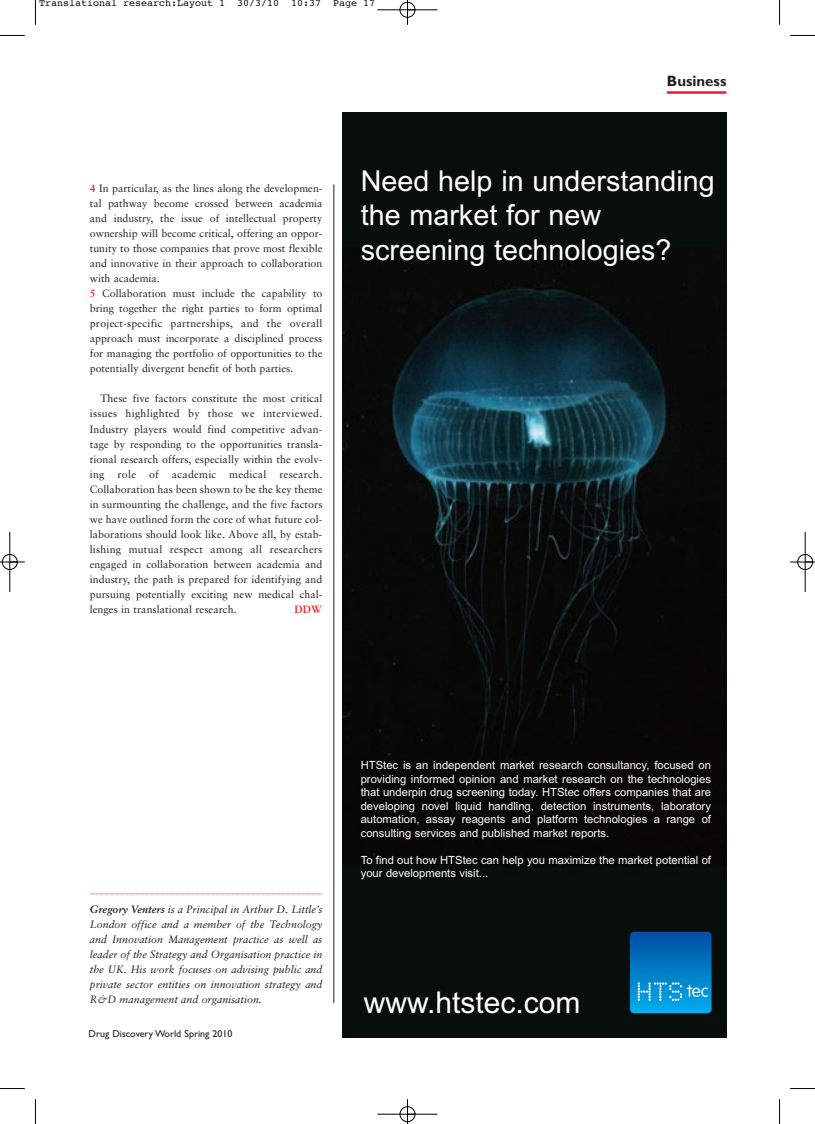
<style>
.page{position:relative;width:815px;height:1124px;background:#fff}
.page>*{position:absolute;margin:0;border:0;box-sizing:border-box;transform-origin:0 0}
.t1{font:30px "Arial";color:#fff}
.t2{font:28.75px/34.5px "Arial";color:#fff}
.t3{font:700 15px "Gill Sans";color:#231f20}
.t4{font:11.25px/13.5px "Arial";color:#fff;text-align:justify}
.t5{font:10.62px/15px "Sabon";color:#231f20}
.t6{font:italic 10.62px/15px "Sabon";color:#231f20;text-align:justify}
.t7{font:700 10.62px "Sabon";color:#ee1d23}
.t8{font:10px "Courier";color:#000}
.t9{font:10px "Gill Sans";color:#231f20}
.s1{font-weight:700;color:#ee1d23}
.s2{font-weight:700}
</style>
<div class="page">
<hr style="left:667px;top:91px;width:59px;height:3px;background:#ee1d23">
<svg style="left:90px;top:893px;width:233px;height:1px"></svg>
<img style="left:343px;top:112px;width:383px;height:925px">
<div style="left:630px;top:931px;width:81px;height:82px;background:linear-gradient(to bottom,#024ea0,#00abeb);border-radius:4px"></div>
<svg style="left:638px;top:982px;width:70px;height:18px"></svg>
<hr style="left:334px;top:184px;width:1px;height:818px;background:#231f20">
<svg style="left:35px;top:0;width:1px;height:25px"></svg>
<svg style="left:0;top:35px;width:25px;height:1px"></svg>
<svg style="left:779px;top:0;width:1px;height:25px"></svg>
<svg style="left:790px;top:35px;width:25px;height:1px"></svg>
<svg style="left:35px;top:1099px;width:1px;height:24px"></svg>
<svg style="left:0;top:1088px;width:25px;height:1px"></svg>
<svg style="left:779px;top:1099px;width:1px;height:24px"></svg>
<svg style="left:790px;top:1088px;width:25px;height:1px"></svg>
<div style="left:400px;top:2px;width:15px;height:16px;border:1px solid #fff;border-radius:50%"></div>
<div style="left:2px;top:554px;width:16px;height:15px;border:1px solid #fff;border-radius:50%"></div>
<div style="left:797px;top:554px;width:16px;height:15px;border:1px solid #fff;border-radius:50%"></div>
<hr style="left:377px;top:10px;width:60px;height:1px;background:#000">
<hr style="left:377px;top:1113px;width:60px;height:1px;background:#000">
<hr style="left:10px;top:532px;width:1px;height:60px;background:#000">
<hr style="left:805px;top:532px;width:1px;height:60px;background:#000">
<svg style="left:407px;top:0;width:1px;height:25px"></svg>
<svg style="left:407px;top:1099px;width:1px;height:24px"></svg>
<svg style="left:0;top:561px;width:25px;height:1px"></svg>
<svg style="left:790px;top:561px;width:25px;height:1px"></svg>
<div style="left:400px;top:2px;width:15px;height:15px;border:1px solid #000;border-radius:50%"></div>
<div style="left:400px;top:1106px;width:15px;height:15px;border:1px solid #000;border-radius:50%"></div>
<div style="left:2px;top:554px;width:15px;height:15px;border:1px solid #000;border-radius:50%"></div>
<div style="left:798px;top:554px;width:15px;height:15px;border:1px solid #000;border-radius:50%"></div>
<p class="t8" style="left:39px;top:-1px;width:338px">Translational research:Layout 1 30/3/10 10:37 Page 17</p>
<h3 class="t3" style="left:667px;top:76px;width:61px">Business</h3>
<p class="t5" style="left:90px;top:182px;width:234px"><span class="s1">4</span> In particular, as the lines along the developmen&shy;tal pathway become crossed between academia and industry, the issue of intellectual property ownership will become critical, offering an oppor&shy;tunity to those companies that prove most flexible and innovative in their approach to collaboration with academia.<br><span class="s1">5</span> Collaboration must include the capability to bring together the right parties to form optimal project-specific partnerships, and the overall approach must incorporate a disciplined process for managing the portfolio of opportunities to the potentially divergent benefit of both parties.</p>
<p class="t5" style="left:90px;top:392px;width:234px;text-align:justify;text-indent:11px">These five factors constitute the most critical issues highlighted by those we interviewed.<br>Industry players would find competitive advan&shy;tage by responding to the opportunities transla&shy;tional research offers, especially within the evolv&shy;ing role of academic medical research.<br>Collaboration has been shown to be the key theme in surmounting the challenge, and the five factors we have outlined form the core of what future col&shy;laborations should look like. Above all, by estab&shy;lishing mutual respect among all researchers engaged in collaboration between academia and industry, the path is prepared for identifying and pursuing potentially exciting new medical chal&shy;lenges in translational research.</p>
<p class="t7" style="left:294px;top:604px;width:29px">DDW</p>
<h2 class="t2" style="left:361px;top:166px;width:355px">Need help in understanding the market for new screening technologies?</h2>
<p class="t6" style="left:90px;top:902px;width:234px"><span class="s2">Gregory Venters</span> is a Principal in Arthur D. Little’s London office and a member of the Technology and Innovation Management practice as well as leader of the Strategy and Organisation practice in the UK. His work focuses on advising public and private sector entities on innovation strategy and R&amp;D management and organisation.</p>
<p class="t9" style="left:89px;top:1030px;width:145px">Drug Discovery World Spring 2010</p>
<p class="t4" style="left:361px;top:759px;width:352px">HTStec is an independent market research consultancy, focused on providing informed opinion and market research on the technologies that underpin drug screening today. HTStec offers companies that are developing novel liquid handling, detection instruments, laboratory automation, assay reagents and platform technologies a range of consulting services and published market reports.</p>
<p class="t4" style="left:361px;top:854px;width:352px">To find out how HTStec can help you maximize the market potential of your developments visit...</p>
<h1 class="t1" style="left:364px;top:991px;width:218px">www.htstec.com</h1>
</div>
